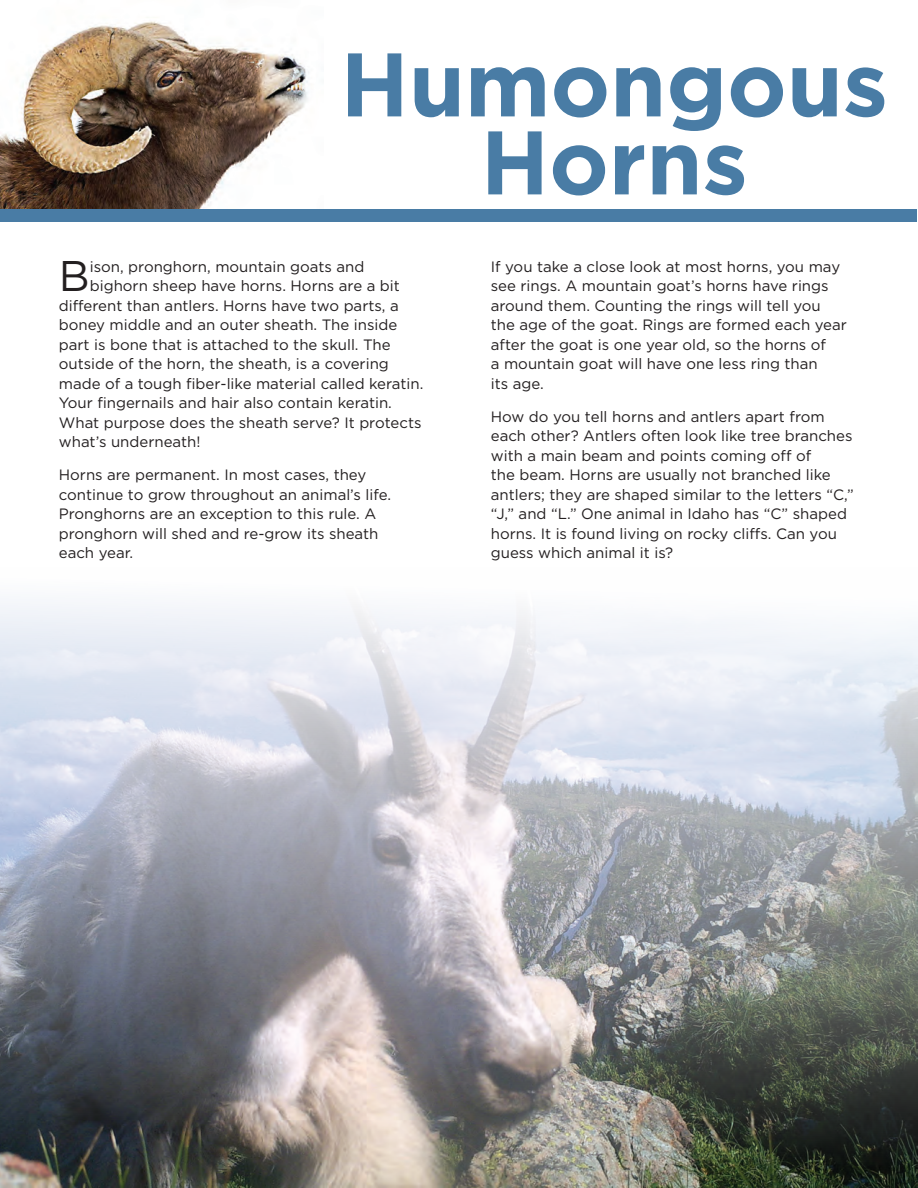
<style>
.page{position:relative;width:918px;height:1188px;background:#fff}
.page>*{position:absolute;margin:0;border:0;box-sizing:border-box;transform-origin:0 0}
.WE_Body_Text{font:700 90px/78px "Gotham";color:#497ca5;text-align:center}
.Drop_Cap_body{font:42.9px "Gotham";color:#231f20}
.WE_Body_Text-2{font:15px/19.5px "Gotham";color:#231f20}
.Drop_Cap_body-2{font:15px "Gotham";color:#231f20}
</style>
<div class="page">
<img style="left:0;top:602px;width:918px;height:586px">
<img style="left:0;top:21px;width:324px;height:195px">
<div style="left:1px;top:210px;width:916px;height:12px;background:#497ca5"></div>
<p class="WE_Body_Text" style="left:340px;top:43px;width:549px">Humongous<br>Horns</p>
<p class="Drop_Cap_body" style="left:59px;top:252px;width:32px">B</p>
<p class="Drop_Cap_body-2" style="left:90px;top:258px;width:276px">ison, pronghorn, mountain goats and</p>
<p class="Drop_Cap_body-2" style="left:90px;top:278px;width:312px">bighorn sheep have horns. Horns are a bit</p>
<p class="Drop_Cap_body-2" style="left:59px;top:297px;width:341px">different than antlers. Horns have two parts, a</p>
<p class="Drop_Cap_body-2" style="left:59px;top:317px;width:340px">boney middle and an outer sheath. The inside</p>
<p class="Drop_Cap_body-2" style="left:59px;top:336px;width:333px">part is bone that is attached to the skull. The</p>
<p class="Drop_Cap_body-2" style="left:59px;top:356px;width:332px">outside of the horn, the sheath, is a covering</p>
<p class="Drop_Cap_body-2" style="left:59px;top:375px;width:366px">made of a tough fiber-like material called keratin.</p>
<p class="Drop_Cap_body-2" style="left:59px;top:395px;width:335px">Your fingernails and hair also contain keratin.</p>
<p class="Drop_Cap_body-2" style="left:59px;top:414px;width:364px">What purpose does the sheath serve? It protects</p>
<p class="Drop_Cap_body-2" style="left:59px;top:434px;width:143px">what’s underneath!</p>
<p class="WE_Body_Text-2" style="left:59px;top:465px;width:334px">Horns are permanent. In most cases, they continue to grow throughout an animal’s life.<br>Pronghorns are an exception to this rule. A pronghorn will shed and re-grow its sheath each year.</p>
<p class="WE_Body_Text-2" style="left:491px;top:256px;width:357px">If you take a close look at most horns, you may see rings. A mountain goat’s horns have rings around them. Counting the rings will tell you the age of the goat. Rings are formed each year after the goat is one year old, so the horns of<br>a mountain goat will have one less ring than<br>its age.</p>
<p class="WE_Body_Text-2" style="left:491px;top:406px;width:365px">How do you tell horns and antlers apart from each other? Antlers often look like tree branches with a main beam and points coming off of<br>the beam. Horns are usually not branched like antlers; they are shaped similar to the letters “C,” “J,” and “L.” One animal in Idaho has “C” shaped horns. It is found living on rocky cliffs. Can you guess which animal it is?</p>
</div>
